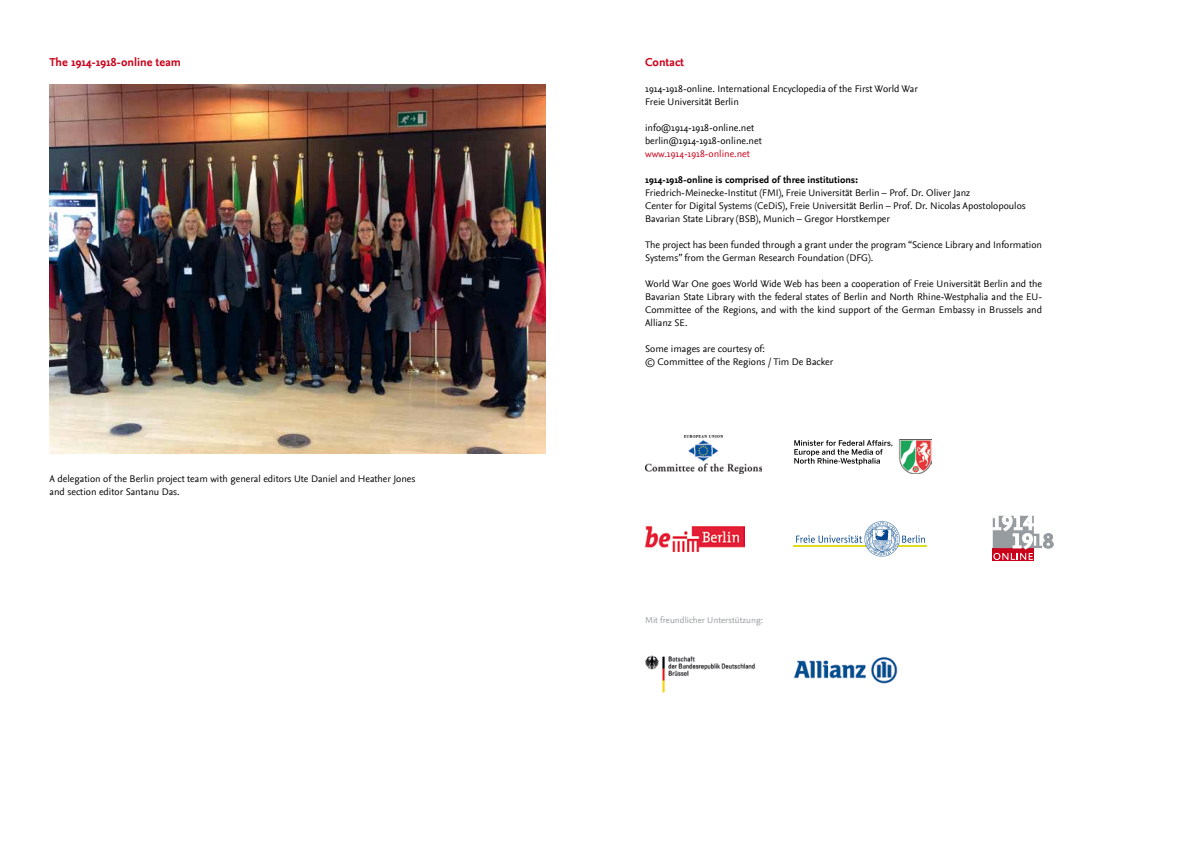
<style>
.page{position:relative;width:1191px;height:842px;background:#fff}
.page>*{position:absolute;margin:0;border:0;box-sizing:border-box;transform-origin:0 0}
.t1{font:700 12px "Nexus Sans";color:#cb021b}
.t2{font:10px/13px "Nexus Sans";color:#000}
.t3{font:700 10px "Nexus Sans";color:#000}
.t4{font:10px "Nexus Sans";color:#cb021b}
.t5{font:9px "Nexus Sans";color:#969b9f}
</style>
<div class="page">
<img style="left:645px;top:436px;width:116px;height:37px">
<img style="left:794px;top:439px;width:137px;height:34px">
<img style="left:645px;top:527px;width:99px;height:24px">
<hr style="left:793px;top:545px;width:134px;height:2px;background:#e0dd1d">
<svg style="left:796px;top:521px;width:128px;height:35px"></svg>
<div style="left:992px;top:548px;width:41px;height:13px;background:#cb021b"></div>
<svg style="left:992px;top:515px;width:61px;height:45px"></svg>
<img style="left:645px;top:655px;width:111px;height:38px">
<img style="left:793px;top:657px;width:105px;height:27px">
<img style="left:50px;top:84px;width:496px;height:370px">
<p class="t1" style="left:50px;top:55px;width:133px">The 1914-1918-online team</p>
<p class="t2" style="left:50px;top:472px;width:367px">A delegation of the Berlin project team with general editors Ute Daniel and Heather Jones and section editor Santanu Das.</p>
<p class="t1" style="left:645px;top:55px;width:41px">Contact</p>
<p class="t2" style="left:645px;top:82px;width:274px">1914-1918-online. International Encyclopedia of the First World War<br>Freie Universität Berlin</p>
<p class="t2" style="left:645px;top:121px;width:118px">info@1914-1918-online.net berlin@1914-1918-online.net</p>
<p class="t4" style="left:645px;top:148px;width:106px">www.1914-1918-online.net</p>
<p class="t3" style="left:645px;top:174px;width:214px">1914-1918-online is comprised of three institutions:</p>
<p class="t2" style="left:645px;top:186px;width:382px">Friedrich-Meinecke-Institut (FMI), Freie Universität Berlin – Prof. Dr. Oliver Janz<br>Center for Digital Systems (CeDiS), Freie Universität Berlin – Prof. Dr. Nicolas Apostolopoulos<br>Bavarian State Library (BSB), Munich – Gregor Horstkemper</p>
<p class="t2" style="left:645px;top:238px;width:398px">The project has been funded through a grant under the program “Science Library and Information<br>Systems” from the German Research Foundation (DFG).</p>
<p class="t2" style="left:645px;top:277px;width:398px;text-align:justify">World War One goes World Wide Web has been a cooperation of Freie Universität Berlin and the Bavarian State Library with the federal states of Berlin and North Rhine-Westphalia and the EU-Committee of the Regions, and with the kind support of the German Embassy in Brussels and Allianz SE.</p>
<p class="t2" style="left:645px;top:342px;width:190px">Some images are courtesy of:<br>© Committee of the Regions / Tim De Backer</p>
<p class="t5" style="left:645px;top:615px;width:119px">Mit freundlicher Unterstützung:</p>
</div>
